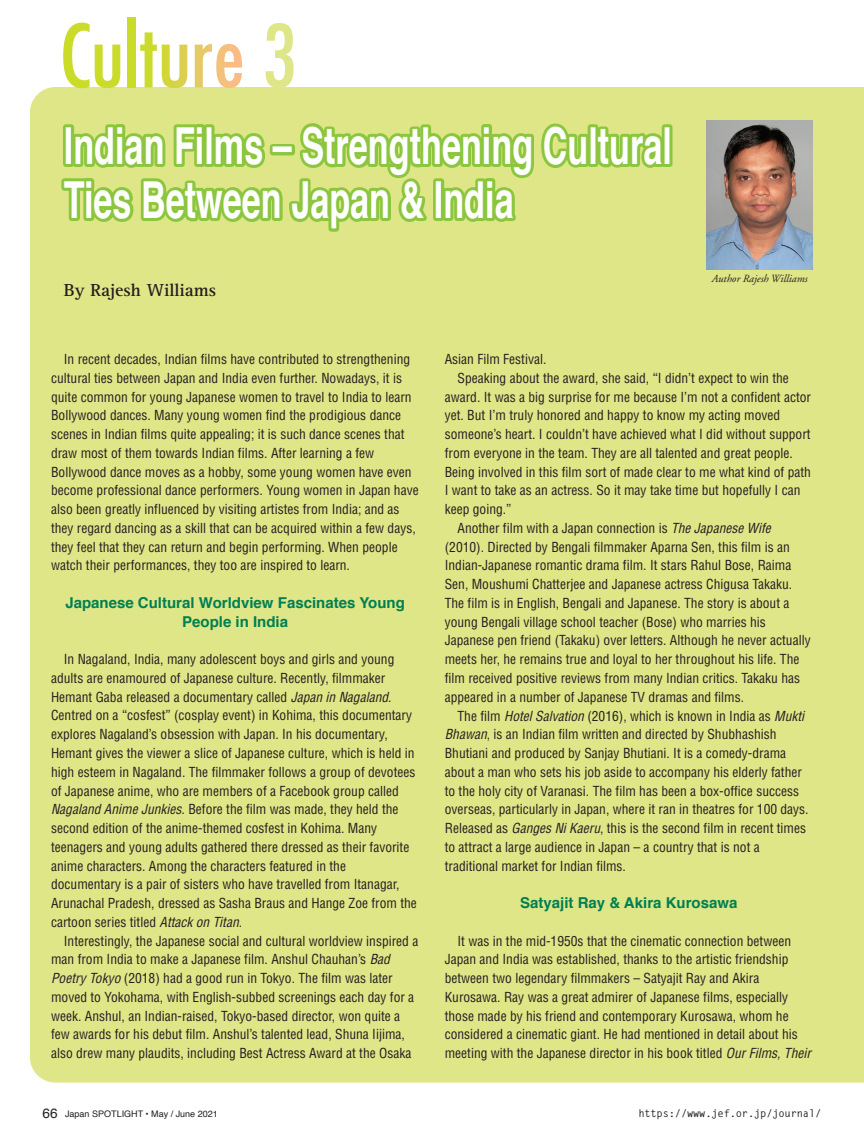
<style>
.page{position:relative;width:864px;height:1136px;background:#fff}
.page>*{position:absolute;margin:0;border:0;box-sizing:border-box;transform-origin:0 0}
.t1{font:condensed 84px "Futura";color:#dee687}
.t2{font:700 51px/54px "Helvetica";color:#fff;scale:.67 1}
.t3{font:700 18px "Rotis Serif";color:#231f20}
.t4{font:700 15px/18.8px "Helvetica";color:#007f52;text-align:center}
.t5{font:condensed 13.5px/18.8px "Helvetica";color:#231f20}
.t6{font:italic 10.95px "Adobe Garamond";color:#231f20}
.t7{font:700 10.5px "Letter Gothic Std";letter-spacing:-.02em;color:#231f20}
.t8{font:9px "Helvetica";color:#231f20}
.s1{font-style:italic}
.s2{font-size:13.5px}
</style>
<div class="page">
<div style="left:30px;top:87px;width:833px;height:995px;background:#dee687"></div>
<svg style="left:63px;top:23px;width:57px;height:65px"></svg>
<div style="left:127px;top:17px;width:8px;height:70px;background:#cadb2a"></div>
<svg style="left:140px;top:32px;width:47px;height:56px"></svg>
<svg style="left:195px;top:44px;width:47px;height:44px"></svg>
<div style="left:661px;top:124px;width:11px;height:43px;border:6px solid #8bc63e"></div>
<svg style="left:58px;top:119px;width:609px;height:134px"></svg>
<img style="left:706px;top:120px;width:106px;height:149px">
<h1 class="t1" style="left:262px;top:3px;width:36px">3</h1>
<h2 class="t2" style="left:64px;top:120px;width:908px">Indian Films – Strengthening Cultural<br>Ties Between Japan &amp; India</h2>
<h3 class="t3" style="left:64px;top:279px;width:154px">By Rajesh Williams</h3>
<p class="t6" style="left:711px;top:273px;width:97px">Author Rajesh Williams</p>
<p class="t5" style="left:51px;top:349px;width:369px;text-indent:13px">In recent decades, Indian films have contributed to strengthening cultural ties between Japan and India even further. Nowadays, it is quite common for young Japanese women to travel to India to learn Bollywood dances. Many young women find the prodigious dance scenes in Indian films quite appealing; it is such dance scenes that draw most of them towards Indian films. After learning a few Bollywood dance moves as a hobby, some young women have even become professional dance performers. Young women in Japan have also been greatly influenced by visiting artistes from India; and as they regard dancing as a skill that can be acquired within a few days, they feel that they can return and begin performing. When people watch their performances, they too are inspired to learn.</p>
<p class="t4" style="left:65px;top:593px;width:341px">Japanese Cultural Worldview Fascinates Young<br>People in India</p>
<p class="t5" style="left:51px;top:649px;width:367px;text-indent:13px">In Nagaland, India, many adolescent boys and girls and young adults are enamoured of Japanese culture. Recently, filmmaker Hemant Gaba released a documentary called <span class="s1">Japan in Nagaland</span>.<br>Centred on a “cosfest” (cosplay event) in Kohima, this documentary explores Nagaland’s obsession with Japan. In his documentary, Hemant gives the viewer a slice of Japanese culture, which is held in high esteem in Nagaland. The filmmaker follows a group of devotees of Japanese anime, who are members of a Facebook group called <span class="s1">Nagaland Anime Junkies</span>. Before the film was made, they held the second edition of the anime-themed cosfest in Kohima. Many teenagers and young adults gathered there dressed as their favorite anime characters. Among the characters featured in the documentary is a pair of sisters who have travelled from Itanagar, Arunachal Pradesh, dressed as Sasha Braus and Hange Zoe from the cartoon series titled <span class="s1">Attack on Titan</span>.</p>
<p class="t5" style="left:51px;top:931px;width:368px;text-indent:13px">Interestingly, the Japanese social and cultural worldview inspired a man from India to make a Japanese film. Anshul Chauhan’s <span class="s1">Bad Poetry Tokyo</span> (2018) had a good run in Tokyo. The film was later moved to Yokohama, with English-subbed screenings each day for a week. Anshul, an Indian-raised, Tokyo-based director, won quite a few awards for his debut film. Anshul’s talented lead, Shuna Iijima, also drew many plaudits, including Best Actress Award at the Osaka</p>
<p class="t5" style="left:444px;top:349px;width:103px">Asian Film Festival.</p>
<p class="t5" style="left:457px;top:368px;width:333px">Speaking about the award, she said, “I didn’t expect to win the</p>
<p class="t5" style="left:444px;top:387px;width:367px">award. It was a big surprise for me because I’m not a confident actor</p>
<p class="t5" style="left:444px;top:406px;width:337px">yet. But I’m truly honored and happy to know my acting moved</p>
<p class="t5" style="left:444px;top:424px;width:367px">someone’s heart. I couldn’t have achieved what I did without support</p>
<p class="t5" style="left:444px;top:443px;width:349px">from everyone in the team. They are all talented and great people.</p>
<p class="t5" style="left:444px;top:462px;width:367px">Being involved in this film sort of made clear to me what kind of path</p>
<p class="t5" style="left:444px;top:481px;width:357px">I want to take as an actress. So it may take time but hopefully I can</p>
<p class="t5" style="left:444px;top:499px;width:68px">keep going.”</p>
<p class="t5" style="left:457px;top:518px;width:315px">Another film with a Japan connection is <span class="s1">The Japanese Wife</span></p>
<p class="t5" style="left:444px;top:537px;width:346px">(2010). Directed by Bengali filmmaker Aparna Sen, this film is an</p>
<p class="t5" style="left:444px;top:556px;width:348px">Indian-Japanese romantic drama film. It stars Rahul Bose, Raima</p>
<p class="t5" style="left:444px;top:574px;width:349px">Sen, Moushumi Chatterjee and Japanese actress Chigusa Takaku.</p>
<p class="t5" style="left:444px;top:593px;width:346px">The film is in English, Bengali and Japanese. The story is about a</p>
<p class="t5" style="left:444px;top:612px;width:322px">young Bengali village school teacher (Bose) who marries his</p>
<p class="t5" style="left:444px;top:631px;width:367px">Japanese pen friend (Takaku) over letters. Although he never actually</p>
<p class="t5" style="left:444px;top:649px;width:356px">meets her, he remains true and loyal to her throughout his life. The</p>
<p class="t5" style="left:444px;top:668px;width:357px">film received positive reviews from many Indian critics. Takaku has</p>
<p class="t5" style="left:444px;top:687px;width:301px">appeared in a number of Japanese TV dramas and films.</p>
<p class="t5" style="left:457px;top:706px;width:348px">The film <span class="s1">Hotel Salvation</span> (2016), which is known in India as <span class="s1">Mukti</span></p>
<p class="t5" style="left:444px;top:724px;width:333px"><span class="s1">Bhawan</span>, is an Indian film written and directed by Shubhashish</p>
<p class="t5" style="left:444px;top:743px;width:343px">Bhutiani and produced by Sanjay Bhutiani. It is a comedy-drama</p>
<p class="t5" style="left:444px;top:762px;width:358px">about a man who sets his job aside to accompany his elderly father</p>
<p class="t5" style="left:444px;top:781px;width:355px">to the holy city of Varanasi. The film has been a box-office success</p>
<p class="t5" style="left:444px;top:799px;width:365px">overseas, particularly in Japan, where it ran in theatres for 100 days.</p>
<p class="t5" style="left:444px;top:818px;width:362px">Released as <span class="s1">Ganges Ni Kaeru</span>, this is the second film in recent times</p>
<p class="t5" style="left:444px;top:837px;width:316px">to attract a large audience in Japan – a country that is not a</p>
<p class="t5" style="left:444px;top:856px;width:183px">traditional market for Indian films.</p>
<p class="t4" style="left:520px;top:893px;width:219px">Satyajit Ray &amp; Akira Kurosawa</p>
<p class="t5" style="left:444px;top:931px;width:367px;text-indent:13px">It was in the mid-1950s that the cinematic connection between Japan and India was established, thanks to the artistic friendship between two legendary filmmakers – Satyajit Ray and Akira Kurosawa. Ray was a great admirer of Japanese films, especially those made by his friend and contemporary Kurosawa, whom he considered a cinematic giant. He had mentioned in detail about his meeting with the Japanese director in his book titled <span class="s1">Our Films, Their</span></p>
<p class="t8" style="left:43px;top:1106px;width:177px"><span class="s2">66</span> Japan SPOTLIGHT • May / June 2021</p>
<p class="t7" style="left:638px;top:1106px;width:184px">https://www.jef.or.jp/journal/</p>
</div>
